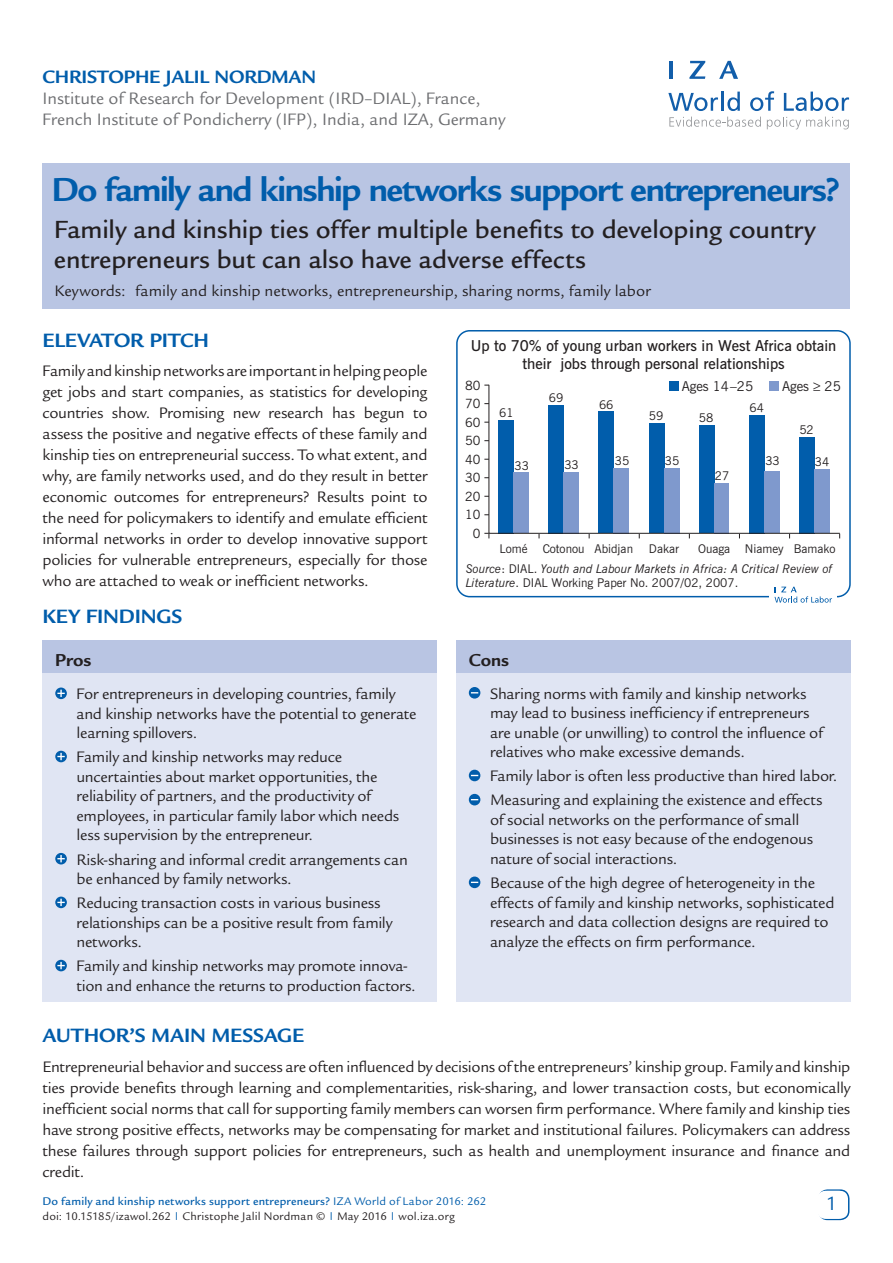
<style>
.page{position:relative;width:893px;height:1263px;background:#fff}
.page>*{position:absolute;margin:0;border:0;box-sizing:border-box;transform-origin:0 0}
.t1{font:700 36px "Legacy Sans Std";letter-spacing:-.04em;color:#015dab}
.t2{font:500 27px/30px "Legacy Sans Std";color:#231f20}
.t3{font:700 21px "Legacy Sans Std";letter-spacing:-.01em;color:#015dab}
.t4{font:21px "Legacy Sans Std";color:#015dab}
.t5{font:700 19.5px "Legacy Sans Std";letter-spacing:-.01em;color:#015dab}
.t6{font:700 18.75px "Legacy Sans Std";color:#231f20}
.t7{font:18px/21.3px "Legacy Sans Std";color:#6c6d70}
.t8{font:16.5px/19.5px "Legacy Sans Std";letter-spacing:-.015em;color:#231f20}
.t9{font:16.5px "Legacy Sans Std";letter-spacing:.005em;color:#231f20}
.t10{font:600 15px/18px "News Gothic BT";color:#231f20;text-align:center}
.t11{font:13.5px "News Gothic BT";color:#231f20}
.t12{font:12.75px/18.5px "News Gothic BT";color:#231f20;text-align:right}
.t13{font:12px/15px "Legacy Sans Std";letter-spacing:.015em;color:#231f20}
.t14{font:italic 12px/14.4px "News Gothic BT";color:#231f20}
.t15{font:12px "News Gothic BT";color:#231f20}
.s1{font-style:normal}
.s2{font-weight:500;color:#015dab}
.s3{color:#015dab}
</style>
<div class="page">
<div style="left:818px;top:1189px;width:31px;height:31px;border:2px solid #015dab;border-radius:9px"></div>
<div style="left:817px;top:1191px;width:30px;height:28px;background:#fff;border-radius:9px"></div>
<svg style="left:668px;top:93px;width:50px;height:18px"></svg>
<hr style="left:721px;top:92px;width:3px;height:19px;background:#125eaa">
<svg style="left:727px;top:92px;width:13px;height:19px"></svg>
<svg style="left:750px;top:91px;width:24px;height:20px"></svg>
<svg style="left:784px;top:92px;width:65px;height:19px"></svg>
<svg style="left:669px;top:117px;width:92px;height:10px"></svg>
<svg style="left:767px;top:117px;width:82px;height:12px"></svg>
<hr style="left:669px;top:61px;width:4px;height:18px;background:#125eaa">
<svg style="left:689px;top:61px;width:16px;height:18px"></svg>
<svg style="left:719px;top:61px;width:19px;height:18px"></svg>
<div style="left:456px;top:642px;width:394px;height:360px;background:#e0e5f3"></div>
<div style="left:43px;top:642px;width:394px;height:360px;background:#e0e5f3"></div>
<div style="left:43px;top:640px;width:394px;height:32px;background:#b9c5e3"></div>
<div style="left:456px;top:640px;width:394px;height:32px;background:#b9c5e3"></div>
<svg style="left:55px;top:687px;width:12px;height:12px"></svg>
<svg style="left:57px;top:690px;width:8px;height:7px"></svg>
<svg style="left:55px;top:751px;width:12px;height:11px"></svg>
<svg style="left:57px;top:753px;width:8px;height:7px"></svg>
<svg style="left:55px;top:853px;width:12px;height:11px"></svg>
<svg style="left:57px;top:855px;width:8px;height:7px"></svg>
<svg style="left:55px;top:896px;width:12px;height:12px"></svg>
<svg style="left:57px;top:899px;width:8px;height:7px"></svg>
<svg style="left:55px;top:960px;width:12px;height:11px"></svg>
<svg style="left:57px;top:962px;width:8px;height:7px"></svg>
<svg style="left:469px;top:687px;width:11px;height:12px"></svg>
<svg style="left:469px;top:770px;width:11px;height:11px"></svg>
<svg style="left:469px;top:794px;width:11px;height:11px"></svg>
<svg style="left:469px;top:876px;width:11px;height:12px"></svg>
<div style="left:43px;top:163px;width:807px;height:146px;background:#b9c5e3"></div>
<div style="left:456px;top:330px;width:395px;height:267px;border:2px solid #015dab;border-radius:13px"></div>
<svg style="left:484px;top:533px;width:6px;height:5px"></svg>
<svg style="left:488px;top:384px;width:352px;height:150px"></svg>
<div style="left:669px;top:382px;width:9px;height:9px;background:#015dab"></div>
<div style="left:769px;top:382px;width:9px;height:9px;background:#7f99cd"></div>
<div style="left:770px;top:581px;width:67px;height:27px;background:#fff"></div>
<svg style="left:774px;top:587px;width:58px;height:16px"></svg>
<p class="t5" style="left:42px;top:65px;width:275px">Christophe Jalil NordmaN</p>
<p class="t7" style="left:42px;top:88px;width:465px">Institute of Research for Development (IRD–DIAL), France,<br>French Institute of Pondicherry (IFP), India, and IZA, Germany</p>
<h1 class="t1" style="left:52px;top:169px;width:790px">Do family and kinship networks support entrepreneurs?</h1>
<h2 class="t2" style="left:54px;top:214px;width:763px">Family and kinship ties offer multiple benefits to developing country entrepreneurs but can also have adverse effects</h2>
<p class="t9" style="left:55px;top:282px;width:598px">Keywords: family and kinship networks, entrepreneurship, sharing norms, family labor</p>
<p class="t3" style="left:43px;top:328px;width:52px">ELE VATOR</p>
<p class="t3" style="left:150px;top:328px;width:57px">PITCH</p>
<p class="t8" style="left:43px;top:361px;width:387px;line-height:21px;text-align:justify">Family and kinship networks are important in helping people get jobs and start companies, as statistics for developing countries show. Promising new research has begun to assess the positive and negative effects of these family and kinship ties on entrepreneurial success. To what extent, and why, are family networks used, and do they result in better economic outcomes for entrepreneurs? Results point to the need for policymakers to identify and emulate efficient informal networks in order to develop innovative support policies for vulnerable entrepreneurs, especially for those who are attached to weak or inefficient networks.</p>
<p class="t3" style="left:43px;top:604px;width:140px">KEY FINDI NGS</p>
<p class="t6" style="left:55px;top:649px;width:38px">Pros</p>
<p class="t8" style="left:77px;top:684px;width:342px">For entrepreneurs in developing countries, family and kinship networks have the potential to generate learning spillovers.</p>
<p class="t8" style="left:77px;top:747px;width:324px">Family and kinship networks may reduce uncertainties about market opportunities, the reliability of partners, and the productivity of employees, in particular family labor which needs less supervision by the entrepreneur.</p>
<p class="t8" style="left:77px;top:850px;width:333px">Risk-sharing and informal credit arrangements can be enhanced by family networks.</p>
<p class="t8" style="left:77px;top:893px;width:317px">Reducing transaction costs in various business relationships can be a positive result from family networks.</p>
<p class="t8" style="left:77px;top:956px;width:341px">Family and kinship networks may promote innova&shy;tion and enhance the returns to production factors.</p>
<p class="t10" style="left:471px;top:337px;width:367px">Up to 70% of young urban workers in West Africa obtain their jobs through personal relationships</p>
<p class="t12" style="left:465px;top:376px;width:17px">80<br>70<br>60<br>50<br>40<br>30<br>20<br>10<br>0</p>
<p class="t15" style="left:499px;top:406px;width:16px">61</p>
<p class="t15" style="left:515px;top:458px;width:16px">33</p>
<p class="t15" style="left:549px;top:390px;width:16px">69</p>
<p class="t15" style="left:599px;top:397px;width:16px">66</p>
<p class="t15" style="left:649px;top:409px;width:16px">59</p>
<p class="t11" style="left:682px;top:378px;width:73px">Ages 14–25</p>
<p class="t11" style="left:782px;top:378px;width:60px">Ages ≥ 25</p>
<p class="t15" style="left:699px;top:411px;width:16px">58</p>
<p class="t15" style="left:749px;top:401px;width:16px">64</p>
<p class="t15" style="left:799px;top:422px;width:16px">52</p>
<p class="t15" style="left:765px;top:453px;width:16px">33</p>
<p class="t15" style="left:615px;top:454px;width:16px">35</p>
<p class="t15" style="left:665px;top:454px;width:16px">35</p>
<p class="t15" style="left:564px;top:458px;width:16px">33</p>
<p class="t15" style="left:815px;top:455px;width:16px">34</p>
<p class="t15" style="left:715px;top:469px;width:16px">27</p>
<p class="t15" style="left:499px;top:542px;width:30px">Lomé</p>
<p class="t15" style="left:543px;top:542px;width:92px">Cotonou Abidjan</p>
<p class="t15" style="left:649px;top:542px;width:32px">Dakar</p>
<p class="t15" style="left:698px;top:542px;width:139px">Ouaga Niamey Bamako</p>
<p class="t14" style="left:466px;top:561px;width:368px">Source<span class="s1">: DIAL.</span> Youth and Labour Markets in Africa: A Critical Review of<br>Literature<span class="s1">. DIAL Working Paper No. 2007/02, 2007.</span></p>
<p class="t6" style="left:469px;top:649px;width:42px">Cons</p>
<p class="t8" style="left:490px;top:684px;width:334px">Sharing norms with family and kinship networks may lead to business inefficiency if entrepreneurs are unable (or unwilling) to control the influence of relatives who make excessive demands.</p>
<p class="t8" style="left:490px;top:764px;width:349px;line-height:24.2px">Family labor is often less productive than hired labor.<br>Measuring and explaining the existence and effects</p>
<p class="t8" style="left:490px;top:810px;width:325px">of social networks on the performance of small businesses is not easy because of the endogenous nature of social interactions.</p>
<p class="t8" style="left:490px;top:873px;width:346px">Because of the high degree of heterogeneity in the effects of family and kinship networks, sophisticated research and data collection designs are required to analyze the effects on firm performance.</p>
<p class="t3" style="left:43px;top:1023px;width:33px">AUTHOR</p>
<p class="t3" style="left:129px;top:1023px;width:36px">’S MAI</p>
<p class="t3" style="left:190px;top:1023px;width:36px">N MESSA</p>
<p class="t3" style="left:277px;top:1023px;width:26px">GE</p>
<p class="t8" style="left:43px;top:1056px;width:809px;line-height:21px;text-align:justify">Entrepreneurial behavior and success are often influenced by decisions of the entrepreneurs’ kinship group. Family and kinship ties provide benefits through learning and complementarities, risk-sharing, and lower transaction costs, but economically inefficient social norms that call for supporting family members can worsen firm performance. Where family and kinship ties have strong positive effects, networks may be compensating for market and institutional failures. Policymakers can address these failures through support policies for entrepreneurs, such as health and unemployment insurance and finance and credit.</p>
<p class="t13" style="left:43px;top:1193px;width:445px"><span class="s2">Do family and kinship networks support entrepreneurs?</span> <span class="s3">IZA World of Labor 2016: 262 </span>doi: 10.15185/izawol.262 <sup>|</sup> Christophe Jalil Nordman © <sup>|</sup> May 2016 <sup>|</sup> wol.iza.org</p>
<p class="t4" style="left:828px;top:1192px;width:13px">1</p>
</div>
